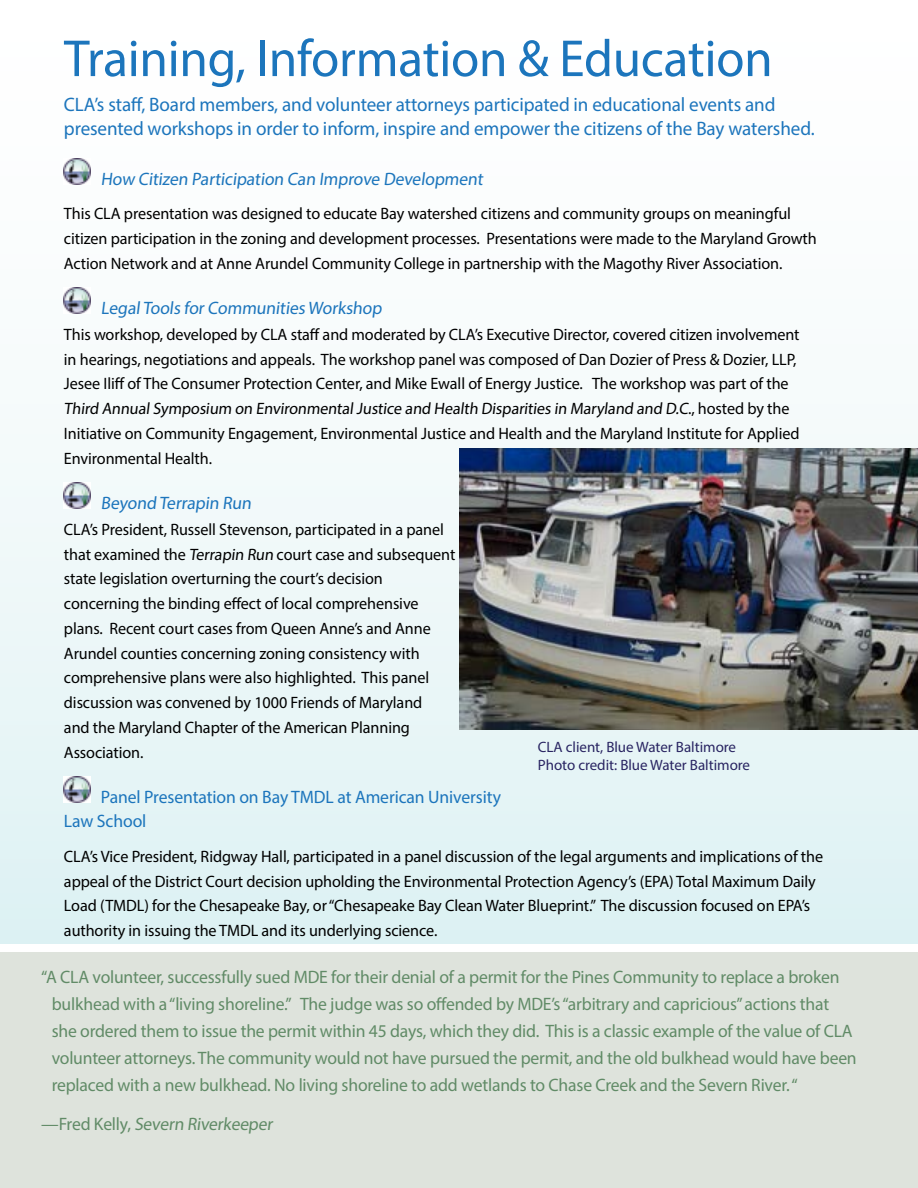
<style>
.page{position:relative;width:918px;height:1188px;background:#fff}
.page>*{position:absolute;margin:0;border:0;box-sizing:border-box;transform-origin:0 0}
.t1{font:52.5px "Myriad Pro";letter-spacing:-.005em;color:#1c75bc}
.t2{font:19.5px/24.8px "Myriad Pro";letter-spacing:-.005em;color:#1c75bc}
.t3{font:18px/27px "Myriad Pro";letter-spacing:-.01em;color:#618b67}
.t4{font:18px/24.8px "Myriad Pro";letter-spacing:-.005em;color:#1c75bc}
.t5{font:16.5px/24.8px "Myriad Pro";letter-spacing:-.005em;color:#000}
.t6{font:15px/18px "Myriad Pro";color:#292562}
</style>
<div class="page">
<div style="left:0;top:0;width:918px;height:952px;background:linear-gradient(to bottom,#fff,#dff2f4)"></div>
<div style="left:0;top:948px;width:918px;height:240px;background:#dee3dc"></div>
<img style="left:64px;top:158px;width:26px;height:27px">
<img style="left:64px;top:287px;width:26px;height:27px">
<img style="left:64px;top:482px;width:26px;height:27px">
<img style="left:64px;top:776px;width:26px;height:27px">
<img style="left:460px;top:448px;width:458px;height:281px">
<div style="left:0;top:944px;width:918px;height:8px;background:#fff"></div>
<h1 class="t1" style="left:64px;top:26px;width:710px">Training, Information &amp; Education</h1>
<p class="t2" style="left:64px;top:91px;width:752px">CLA’s staff, Board members, and volunteer attorneys participated in educational events and presented workshops in order to inform, inspire and empower the citizens of the Bay watershed.</p>
<p class="t4" style="left:101px;top:166px;width:386px">How Citizen Participation Can Improve Development</p>
<p class="t5" style="left:64px;top:201px;width:754px">This CLA presentation was designed to educate Bay watershed citizens and community groups on meaningful citizen participation in the zoning and development processes. Presentations were made to the Maryland Growth<br>Action Network and at Anne Arundel Community College in partnership with the Magothy River Association.</p>
<p class="t4" style="left:101px;top:295px;width:285px">LegalTools for Communities Workshop</p>
<p class="t5" style="left:64px;top:322px;width:737px">This workshop, developed by CLA staff and moderated by CLA’s Executive Director, covered citizen involvement in hearings, negotiations and appeals. The workshop panel was composed of Dan Dozier of Press &amp; Dozier, LLP, Jesee Iliff of The Consumer Protection Center, and Mike Ewall of Energy Justice. The workshop was part of the Third AnnualSymposium on EnvironmentalJustice and Health Disparities in Maryland and D.C., hosted by the Initiative on Community Engagement, Environmental Justice and Health and the Maryland Institute for Applied Environmental Health.</p>
<p class="t4" style="left:101px;top:490px;width:154px">Beyond Terrapin Run</p>
<p class="t5" style="left:64px;top:517px;width:393px">CLA’s President, Russell Stevenson, participated in a panel that examined the Terrapin Run court case and subsequent state legislation overturning the court’s decision concerning the binding effect of local comprehensive plans. Recent court cases from Queen Anne’s and Anne Arundel counties concerning zoning consistency with comprehensive plans were also highlighted. This panel discussion was convened by 1000 Friends of Maryland<br>and the Maryland Chapter of the American Planning Association.</p>
<p class="t4" style="left:64px;top:784px;width:439px;text-indent:37px">Panel Presentation on Bay TMDL at American University<br>Law School</p>
<p class="t5" style="left:64px;top:844px;width:761px">CLA’s Vice President, Ridgway Hall, participated in a panel discussion of the legal arguments and implications of the appeal of the District Court decision upholding the Environmental Protection Agency’s (EPA) Total Maximum Daily Load (TMDL) for the Chesapeake Bay, or “Chesapeake Bay Clean Water Blueprint.” The discussion focused on EPA’s authority in issuing the TMDL and its underlying science.</p>
<p class="t6" style="left:538px;top:738px;width:214px">CLA client, Blue Water Baltimore<br>Photo credit: Blue Water Baltimore</p>
<p class="t3" style="left:52px;top:964px;width:807px;text-indent:-10px">“A CLA volunteer, successfully sued MDE for their denial of a permit for the Pines Community to replace a broken bulkhead with a “living shoreline.” The judge was so offended by MDE’s “arbitrary and capricious” actions that she ordered them to issue the permit within 45 days, which they did. This is a classic example of the value of CLA volunteer attorneys. The community would not have pursued the permit, and the old bulkhead would have been replaced with a new bulkhead. No living shoreline to add wetlands to Chase Creek and the Severn River. “</p>
<p class="t3" style="left:41px;top:1111px;width:235px">—Fred Kelly, Severn Riverkeeper</p>
</div>
